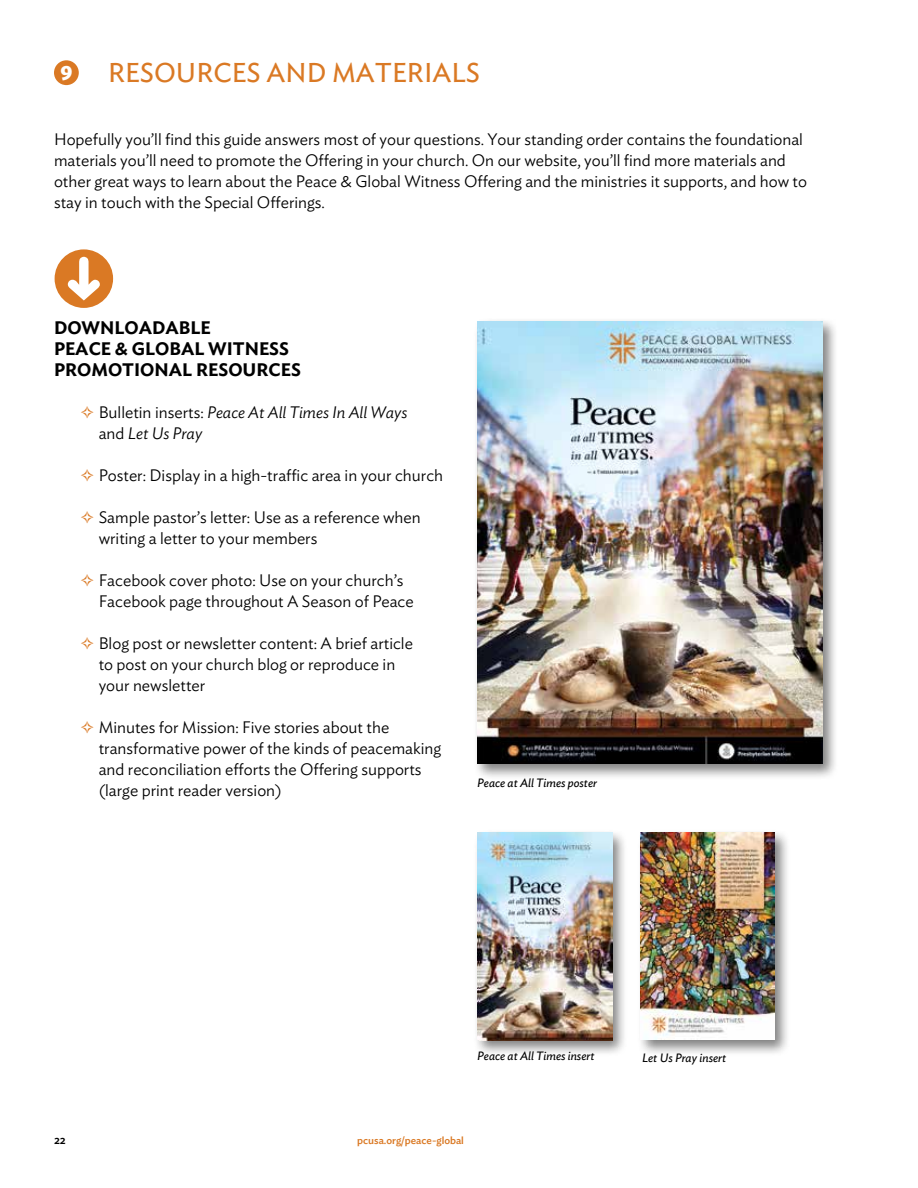
<style>
.page{position:relative;width:918px;height:1188px;background:#fff}
.page>*{position:absolute;margin:0;border:0;box-sizing:border-box;transform-origin:0 0}
.t1{font:27px "Ideal Sans";color:#da7924}
.t2{font:700 21px "Ideal Sans";color:#fff}
.t3{font:600 18px/21px "Ideal Sans";color:#000}
.t4{font:300 16.5px/21px "Ideal Sans";color:#000}
.t5{font:italic 300 16.5px/21px "Ideal Sans";color:#000}
.t6{font:italic 12px "Ideal Sans";color:#000}
.t7{font:500 12px "Ideal Sans";color:#000}
.t8{font:500 10.5px "Ideal Sans";color:#da7924}
.s1{font-style:normal}
</style>
<div class="page">
<div style="left:473px;top:829px;width:155px;height:228px;background:#000;opacity:.5"></div>
<div style="left:637px;top:829px;width:154px;height:228px;background:#000;opacity:.5"></div>
<img style="left:641px;top:833px;width:133px;height:207px">
<img style="left:479px;top:832px;width:133px;height:208px">
<div style="left:54px;top:60px;width:25px;height:25px;background:#da7924;border-radius:50%"></div>
<div style="left:473px;top:318px;width:366px;height:462px;background:#000;opacity:.5"></div>
<img style="left:477px;top:321px;width:345px;height:443px">
<div style="left:55px;top:249px;width:58px;height:59px;background:#da7924;border-radius:50%"></div>
<svg style="left:68px;top:257px;width:32px;height:43px"></svg>
<p class="t2" style="left:60px;top:53px;width:14px">9</p>
<h1 class="t1" style="left:108px;top:52px;width:374px">RESOURCES AND MATERIALS</h1>
<p class="t4" style="left:54px;top:128px;width:755px">Hopefully you’ll find this guide answers most of your questions. Your standing order contains the foundational materials you’ll need to promote the Offering in your church. On our website, you’ll find more materials and other great ways to learn about the Peace &amp; Global Witness Offering and the ministries it supports, and how to stay in touch with the Special Offerings.</p>
<p class="t3" style="left:54px;top:316px;width:249px">DOWNLOADABLE<br>PEACE &amp; GLOBAL WITNESS<br>PROMOTIONAL RESOURCES</p>
<p class="t5" style="left:99px;top:401px;width:310px"><span class="s1">Bulletin inserts:</span> Peace At All Times In All Ways <span class="s1">and</span> Let Us Pray</p>
<p class="t4" style="left:99px;top:464px;width:346px">Poster: Display in a high-traffic area in your church</p>
<p class="t4" style="left:99px;top:506px;width:324px">Sample pastor’s letter: Use as a reference when writing a letter to your members</p>
<p class="t4" style="left:99px;top:569px;width:317px">Facebook cover photo: Use on your church’s<br>Facebook page throughout A Season of Peace</p>
<p class="t4" style="left:99px;top:632px;width:316px">Blog post or newsletter content: A brief article to post on your church blog or reproduce in your newsletter</p>
<p class="t4" style="left:99px;top:716px;width:344px">Minutes for Mission: Five stories about the transformative power of the kinds of peacemaking and reconciliation efforts the Offering supports (large print reader version)</p>
<p class="t6" style="left:477px;top:774px;width:121px">Peace at All Times poster</p>
<p class="t6" style="left:477px;top:1047px;width:119px">Peace at All Times insert</p>
<p class="t6" style="left:642px;top:1049px;width:85px">Let Us Pray insert</p>
<p class="t7" style="left:54px;top:1131px;width:13px">22</p>
<p class="t8" style="left:357px;top:1132px;width:108px">pcusa.org/peace-global</p>
</div>
